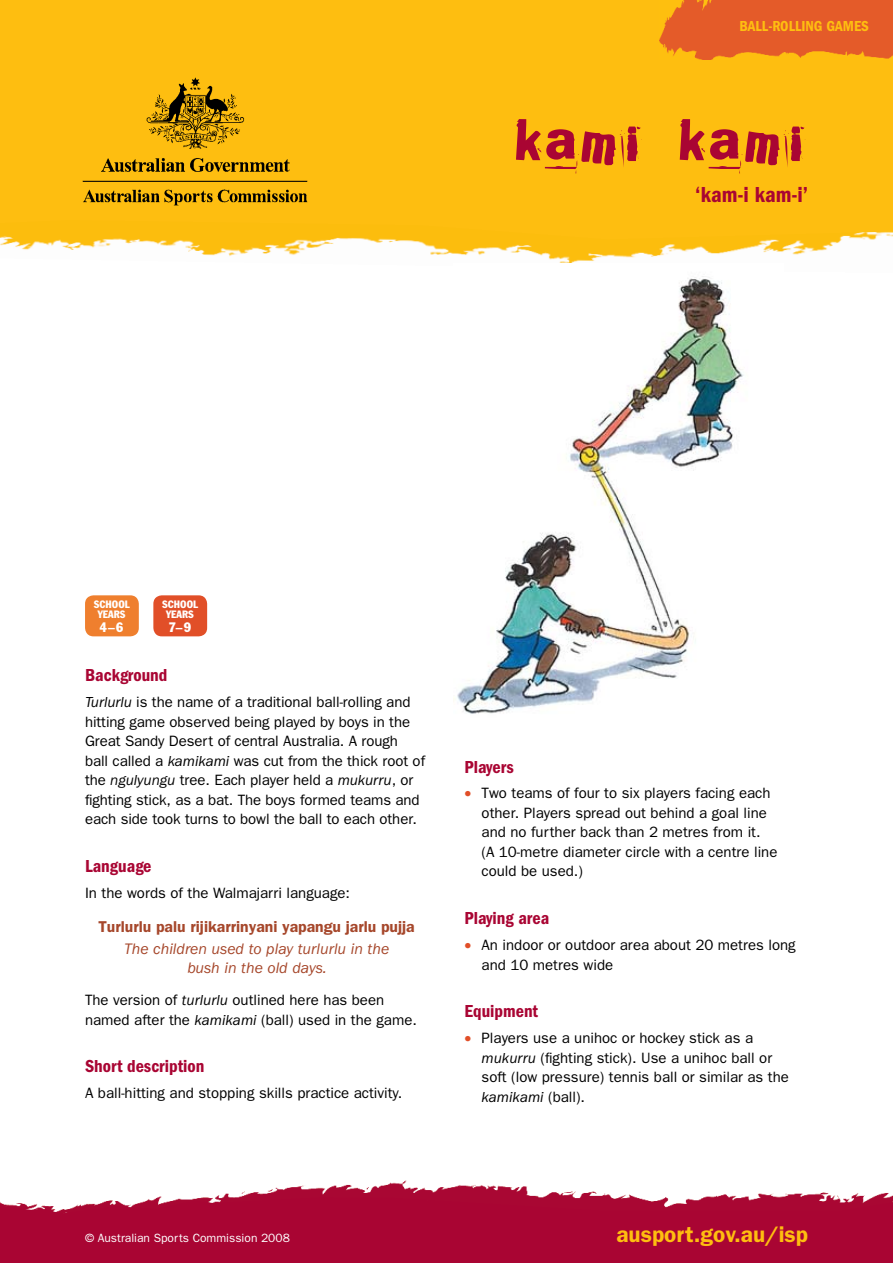
<style>
.page{position:relative;width:893px;height:1263px;background:#fff}
.page>*{position:absolute;margin:0;border:0;box-sizing:border-box;transform-origin:0 0}
.t1{font:94.5px "Broken 15";color:#a90533}
.t2{font:600 22.5px "Franklin Gothic";color:#febe10}
.t3{font:600 condensed 22.5px "Franklin Gothic";color:#a90533}
.t4{font:600 condensed 18px "Franklin Gothic";color:#a90533}
.t5{font:italic 15.75px/19.5px "Franklin Gothic";color:#a6472b;text-align:center}
.t6{font:600 15.75px "Franklin Gothic";color:#a6472b}
.t7{font:15px/19.5px "Franklin Gothic";color:#000}
.t8{font:600 condensed 15px "Franklin Gothic";color:#febe10}
.t9{font:condensed 13.5px "Franklin Gothic BT";color:#fff}
.t10{font:12px "Franklin Gothic";color:#fff}
.t11{font:condensed 10.5px/10.5px "Franklin Gothic BT";color:#fff;text-align:center}
.s1{font-style:italic}
.s2{color:#e14f28}
</style>
<div class="page">
<img style="left:0;top:240px;width:842px;height:23px">
<img style="left:159px;top:1180px;width:734px;height:17px">
<div style="left:0;top:0;width:893px;height:240px;background:#febe10"></div>
<div style="left:0;top:1197px;width:893px;height:66px;background:#a90533"></div>
<img style="left:659px;top:0;width:234px;height:60px">
<img style="left:72px;top:67px;width:246px;height:150px">
<div style="left:85px;top:595px;width:54px;height:41px;background:#ef7f2e;border-radius:9px"></div>
<div style="left:153px;top:595px;width:54px;height:41px;background:#e14f28;border-radius:9px"></div>
<img style="left:454px;top:276px;width:290px;height:438px">
<p class="t8" style="left:739px;top:18px;width:131px">BALL-ROLLING GAMES</p>
<h1 class="t1" style="left:513px;top:99px;width:296px">kami kami</h1>
<h2 class="t3" style="left:695px;top:182px;width:115px">‘kam-i kam-i’</h2>
<p class="t11" style="left:94px;top:598px;width:37px">SCHOOL<br>YEARS</p>
<p class="t9" style="left:100px;top:618px;width:25px">4–6</p>
<p class="t11" style="left:162px;top:598px;width:37px">SCHOOL<br>YEARS</p>
<p class="t9" style="left:168px;top:618px;width:24px">7–9</p>
<p class="t4" style="left:85px;top:665px;width:84px">Background</p>
<p class="t7" style="left:85px;top:692px;width:342px"><span class="s1">Turlurlu</span> is the name of a traditional ball-rolling and hitting game observed being played by boys in the Great Sandy Desert of central Australia. A rough<br>ball called a <span class="s1">kamikami</span> was cut from the thick root of the <span class="s1">ngulyungu</span> tree. Each player held a <span class="s1">mukurru</span>, or fighting stick, as a bat. The boys formed teams and each side took turns to bowl the ball to each other.</p>
<p class="t4" style="left:85px;top:855px;width:68px">Language</p>
<p class="t7" style="left:85px;top:882px;width:267px">In the words of the Walmajarri language:</p>
<p class="t6" style="left:99px;top:917px;width:318px">Turlurlu palu rijikarrinyani yapangu jarlu pujja</p>
<p class="t5" style="left:124px;top:939px;width:266px">The children used to play turlurlu in the bush in the old days.</p>
<p class="t7" style="left:85px;top:990px;width:333px">The version of <span class="s1">turlurlu</span> outlined here has been named after the <span class="s1">kamikami</span> (ball) used in the game.</p>
<p class="t4" style="left:85px;top:1056px;width:121px">Short description</p>
<p class="t7" style="left:85px;top:1083px;width:319px">A ball-hitting and stopping skills practice activity.</p>
<p class="t4" style="left:465px;top:756px;width:51px">Players</p>
<p class="t7" style="left:482px;top:783px;width:297px;text-indent:-17px"><span class="s2">•</span> Two teams of four to six players facing each other. Players spread out behind a goal line and no further back than 2 metres from it.<br>(A 10-metre diameter circle with a centre line could be used.)</p>
<p class="t4" style="left:465px;top:908px;width:86px">Playing area</p>
<p class="t7" style="left:482px;top:935px;width:316px;text-indent:-17px"><span class="s2">•</span> An indoor or outdoor area about 20 metres long and 10 metres wide</p>
<p class="t4" style="left:465px;top:1001px;width:75px">Equipment</p>
<p class="t7" style="left:482px;top:1028px;width:309px;text-indent:-17px"><span class="s2">•</span> Players use a unihoc or hockey stick as a <span class="s1">mukurru</span> (fighting stick). Use a unihoc ball or soft (low pressure) tennis ball or similar as the <span class="s1">kamikami</span> (ball).</p>
<p class="t10" style="left:85px;top:1231px;width:206px">© Australian Sports Commission 2008</p>
<h2 class="t2" style="left:616px;top:1220px;width:193px">ausport.gov.au/isp</h2>
</div>
